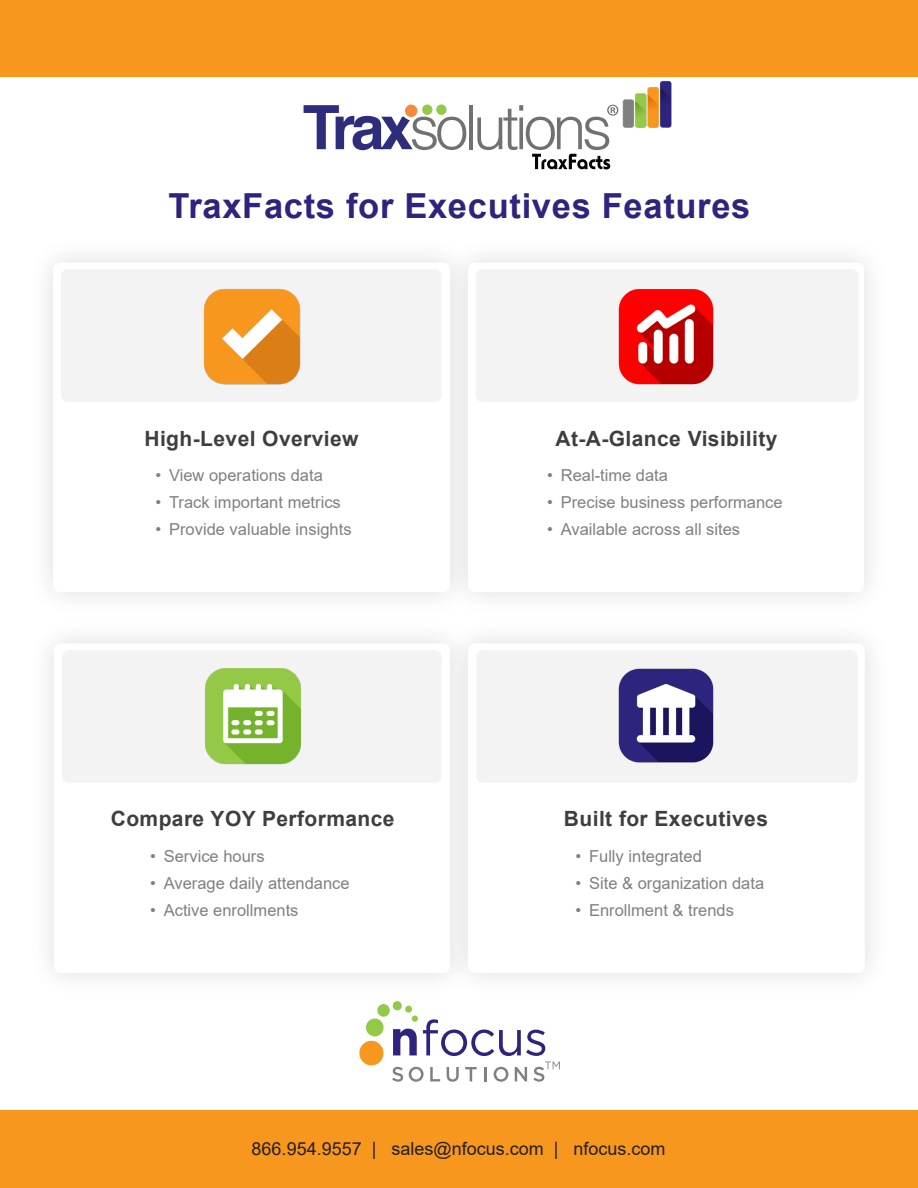
<style>
.page{position:relative;width:918px;height:1188px;background:#fff}
.page>*{position:absolute;margin:0;border:0;box-sizing:border-box;transform-origin:0 0}
.t1{font:700 34.5px "Arial";letter-spacing:.02em;color:#2e247d}
.t2{font:700 21px "Arial";letter-spacing:.02em;color:#3e3e3f}
.t3{font:18px "Arial";color:#231f20}
.t4{font:16.5px "Arial";color:#7e8083}
</style>
<div class="page">
<div style="left:0;top:1111px;width:918px;height:77px;background:#f7971d"></div>
<div style="left:0;top:0;width:918px;height:77px;background:#f7971d"></div>
<svg style="left:393px;top:1029px;width:24px;height:26px"></svg>
<svg style="left:423px;top:1019px;width:122px;height:37px"></svg>
<div style="left:366px;top:1019px;width:18px;height:17px;background:#92c947;border-radius:50%"></div>
<div style="left:377px;top:1004px;width:13px;height:13px;background:#92c947;border-radius:50%"></div>
<div style="left:359px;top:1041px;width:24px;height:24px;background:#f7971d;border-radius:50%"></div>
<div style="left:412px;top:1015px;width:6px;height:7px;background:#92c947;border-radius:50%"></div>
<div style="left:393px;top:1001px;width:9px;height:9px;background:#92c947;border-radius:50%"></div>
<div style="left:405px;top:1006px;width:7px;height:7px;background:#92c947;border-radius:50%"></div>
<svg style="left:392px;top:1067px;width:11px;height:15px"></svg>
<svg style="left:409px;top:1067px;width:15px;height:15px"></svg>
<svg style="left:430px;top:1067px;width:10px;height:14px"></svg>
<svg style="left:447px;top:1067px;width:12px;height:15px"></svg>
<svg style="left:465px;top:1067px;width:12px;height:14px"></svg>
<svg style="left:484px;top:1067px;width:2px;height:14px"></svg>
<svg style="left:494px;top:1067px;width:14px;height:15px"></svg>
<svg style="left:515px;top:1067px;width:12px;height:14px"></svg>
<svg style="left:533px;top:1062px;width:27px;height:20px"></svg>
<svg style="left:304px;top:105px;width:162px;height:45px"></svg>
<hr style="left:469px;top:105px;width:4px;height:44px;background:#707271">
<svg style="left:477px;top:105px;width:141px;height:64px"></svg>
<img style="left:622px;top:80px;width:50px;height:48px">
<div style="left:28px;top:237px;width:447px;height:381px;background:#fafafa"></div>
<div style="left:53px;top:263px;width:397px;height:329px;background:#fff;border-radius:7px"></div>
<div style="left:61px;top:269px;width:381px;height:133px;background:#f3f3f4;border-radius:7px"></div>
<img style="left:203px;top:289px;width:98px;height:96px">
<div style="left:442px;top:237px;width:448px;height:381px;background:#f9f9f9"></div>
<div style="left:468px;top:263px;width:396px;height:329px;background:#fff;border-radius:7px"></div>
<div style="left:476px;top:269px;width:383px;height:133px;background:#f3f3f4;border-radius:7px"></div>
<img style="left:618px;top:289px;width:96px;height:96px">
<div style="left:28px;top:618px;width:448px;height:381px;background:#fafafa"></div>
<div style="left:54px;top:643px;width:396px;height:330px;background:#fff;border-radius:7px"></div>
<div style="left:62px;top:650px;width:380px;height:133px;background:#f3f3f4;border-radius:7px"></div>
<img style="left:205px;top:668px;width:96px;height:97px">
<div style="left:442px;top:618px;width:448px;height:381px;background:#f9f9f9"></div>
<div style="left:468px;top:643px;width:397px;height:330px;background:#fff;border-radius:7px"></div>
<div style="left:476px;top:650px;width:382px;height:133px;background:#f3f3f4;border-radius:7px"></div>
<img style="left:618px;top:668px;width:96px;height:95px">
<p class="t1" style="left:169px;top:182px;width:583px">TraxFacts for Executives Features</p>
<p class="t2" style="left:144px;top:423px;width:216px">High-Level Overview</p>
<p class="t4" style="left:156px;top:464px;width:169px">• View operations data</p>
<p class="t4" style="left:156px;top:491px;width:187px">• Track important metrics</p>
<p class="t4" style="left:156px;top:518px;width:197px">• Provide valuable insights</p>
<p class="t2" style="left:111px;top:804px;width:285px">Compare YOY Performance</p>
<p class="t4" style="left:150px;top:845px;width:116px">• Service hours</p>
<p class="t4" style="left:150px;top:872px;width:201px">• Average daily attendance</p>
<p class="t4" style="left:150px;top:899px;width:150px">• Active enrollments</p>
<p class="t2" style="left:555px;top:423px;width:223px">At-A-Glance Visibility</p>
<p class="t4" style="left:547px;top:464px;width:122px">• Real-time data</p>
<p class="t4" style="left:547px;top:491px;width:237px">• Precise business performance</p>
<p class="t4" style="left:547px;top:518px;width:194px">• Available across all sites</p>
<p class="t2" style="left:564px;top:804px;width:206px">Built for Executives</p>
<p class="t4" style="left:576px;top:845px;width:128px">• Fully integrated</p>
<p class="t4" style="left:576px;top:872px;width:190px">• Site &amp; organization data</p>
<p class="t4" style="left:576px;top:899px;width:160px">• Enrollment &amp; trends</p>
<p class="t3" style="left:252px;top:1137px;width:415px">866.954.9557 | sales@nfocus.com | nfocus.com</p>
</div>
